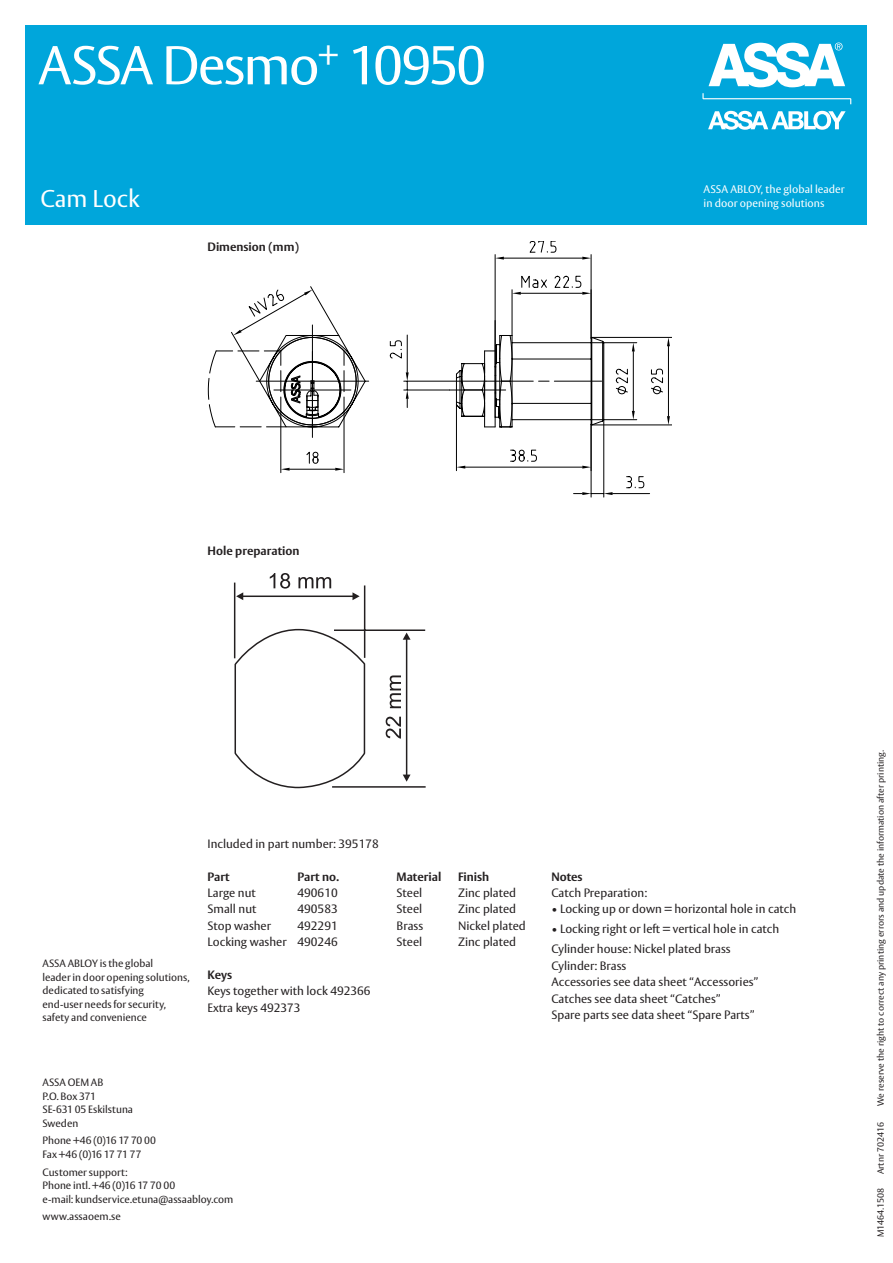
<style>
.page{position:relative;width:893px;height:1263px;background:#fff}
.page>*{position:absolute;margin:0;border:0;box-sizing:border-box;transform-origin:0 0}
.Huvudrubrik_framsida{font:54px "ASSA Vesta";letter-spacing:-.035em;color:#fff}
.Underrubrik_framsida{font:24px "ASSA Vesta";color:#fff}
.Brödtext{font:12px "ASSA Vesta";color:#231f20}
.Punktlista{font:12px "ASSA Vesta";color:#231f20}
.Brödtext_rubrik{font:700 12px "ASSA Vesta";color:#231f20}
.Brödtext_rubrik-2{font:12px "ASSA Vesta";color:#231f20}
.t1{font:10.95px/14px "ASSA Vesta";color:#fff}
.t2{font:10.5px/13.5px "ASSA Vesta";color:#231f20}
.Brödtext-2{font:9px "ASSA Vesta";color:#231f20}
</style>
<div class="page">
<div style="left:26px;top:26px;width:841px;height:199px;background:#00a6db"></div>
<svg style="left:702px;top:93px;width:149px;height:11px"></svg>
<svg style="left:708px;top:111px;width:138px;height:19px"></svg>
<svg style="left:708px;top:43px;width:137px;height:44px"></svg>
<hr style="left:495px;top:255px;width:1px;height:111px;background:#000">
<hr style="left:591px;top:255px;width:1px;height:83px;background:#000">
<hr style="left:504px;top:258px;width:78px;height:1px;background:#000">
<svg style="left:495px;top:257px;width:9px;height:3px"></svg>
<svg style="left:582px;top:257px;width:9px;height:3px"></svg>
<svg style="left:529px;top:242px;width:27px;height:11px"></svg>
<hr style="left:456px;top:405px;width:1px;height:66px;background:#000">
<hr style="left:465px;top:467px;width:117px;height:1px;background:#000">
<svg style="left:456px;top:466px;width:9px;height:3px"></svg>
<svg style="left:582px;top:466px;width:9px;height:3px"></svg>
<svg style="left:510px;top:450px;width:27px;height:12px"></svg>
<hr style="left:591px;top:342px;width:46px;height:1px;background:#000">
<hr style="left:591px;top:419px;width:46px;height:1px;background:#000">
<hr style="left:633px;top:351px;width:1px;height:60px;background:#000">
<svg style="left:632px;top:343px;width:3px;height:8px"></svg>
<svg style="left:632px;top:411px;width:3px;height:9px"></svg>
<svg style="left:616px;top:369px;width:12px;height:25px"></svg>
<hr style="left:592px;top:337px;width:79px;height:1px;background:#000">
<hr style="left:592px;top:425px;width:79px;height:1px;background:#000">
<hr style="left:668px;top:346px;width:1px;height:70px;background:#000">
<svg style="left:667px;top:337px;width:3px;height:9px"></svg>
<svg style="left:667px;top:416px;width:3px;height:9px"></svg>
<svg style="left:651px;top:369px;width:12px;height:25px"></svg>
<hr style="left:281px;top:411px;width:1px;height:62px;background:#000">
<hr style="left:344px;top:411px;width:1px;height:62px;background:#000">
<hr style="left:290px;top:469px;width:45px;height:1px;background:#000">
<svg style="left:281px;top:468px;width:9px;height:3px"></svg>
<svg style="left:335px;top:468px;width:9px;height:3px"></svg>
<svg style="left:306px;top:451px;width:12px;height:13px"></svg>
<hr style="left:591px;top:424px;width:1px;height:73px;background:#000">
<hr style="left:603px;top:419px;width:1px;height:78px;background:#000">
<hr style="left:612px;top:493px;width:38px;height:1px;background:#000">
<svg style="left:574px;top:492px;width:38px;height:3px"></svg>
<svg style="left:626px;top:476px;width:18px;height:12px"></svg>
<svg style="left:208px;top:275px;width:396px;height:153px"></svg>
<hr style="left:234px;top:583px;width:1px;height:75px;background:#231f20">
<hr style="left:332px;top:786px;width:94px;height:2px;background:#231f20">
<hr style="left:364px;top:585px;width:1px;height:73px;background:#231f20">
<hr style="left:334px;top:629px;width:91px;height:2px;background:#231f20">
<hr style="left:243px;top:595px;width:110px;height:2px;background:#231f20">
<svg style="left:236px;top:592px;width:7px;height:8px"></svg>
<svg style="left:352px;top:592px;width:8px;height:8px"></svg>
<hr style="left:406px;top:639px;width:1px;height:136px;background:#231f20">
<svg style="left:403px;top:774px;width:8px;height:8px"></svg>
<svg style="left:403px;top:632px;width:8px;height:8px"></svg>
<svg style="left:270px;top:573px;width:20px;height:16px"></svg>
<svg style="left:298px;top:577px;width:33px;height:11px"></svg>
<svg style="left:386px;top:717px;width:15px;height:22px"></svg>
<svg style="left:390px;top:675px;width:11px;height:33px"></svg>
<svg style="left:234px;top:629px;width:132px;height:160px"></svg>
<p class="Huvudrubrik_framsida" style="left:38px;top:33px;width:449px">ASSA Desmo<sup>+</sup> 10950</p>
<p class="Underrubrik_framsida" style="left:40px;top:184px;width:101px">Cam Lock</p>
<p class="Brödtext_rubrik" style="left:207px;top:239px;width:93px">Dimension (mm)</p>
<p class="t1" style="left:703px;top:183px;width:143px">ASSA ABLOY, the global leader in door opening solutions</p>
<p class="Brödtext_rubrik" style="left:207px;top:543px;width:93px">Hole preparation</p>
<p class="t2" style="left:43px;top:957px;width:149px">ASSA ABLOY is the global<br>leader in door opening solutions, dedicated to satisfying<br>end-user needs for security, safety and convenience</p>
<p class="Brödtext_rubrik-2" style="left:207px;top:836px;width:173px">Included in part number: 395178</p>
<p class="Brödtext_rubrik" style="left:207px;top:869px;width:24px">Part</p>
<p class="Brödtext_rubrik" style="left:297px;top:869px;width:43px">Part no.</p>
<p class="Brödtext_rubrik" style="left:396px;top:869px;width:46px">Material</p>
<p class="Brödtext_rubrik" style="left:458px;top:869px;width:33px">Finish</p>
<p class="Brödtext" style="left:207px;top:885px;width:50px">Large nut</p>
<p class="Brödtext" style="left:297px;top:885px;width:42px">490610</p>
<p class="Brödtext" style="left:396px;top:885px;width:27px">Steel</p>
<p class="Brödtext" style="left:458px;top:885px;width:60px">Zinc plated</p>
<p class="Brödtext" style="left:207px;top:902px;width:50px">Small nut</p>
<p class="Brödtext" style="left:297px;top:902px;width:42px">490583</p>
<p class="Brödtext" style="left:396px;top:902px;width:27px">Steel</p>
<p class="Brödtext" style="left:458px;top:902px;width:60px">Zinc plated</p>
<p class="Brödtext" style="left:207px;top:918px;width:65px">Stop washer</p>
<p class="Brödtext" style="left:297px;top:918px;width:42px">492291</p>
<p class="Brödtext" style="left:396px;top:918px;width:28px">Brass</p>
<p class="Brödtext" style="left:458px;top:918px;width:69px">Nickel plated</p>
<p class="Brödtext" style="left:207px;top:935px;width:132px">Locking washer 490246</p>
<p class="Brödtext" style="left:396px;top:935px;width:27px">Steel</p>
<p class="Brödtext" style="left:458px;top:935px;width:60px">Zinc plated</p>
<p class="Brödtext_rubrik" style="left:207px;top:967px;width:26px">Keys</p>
<p class="Brödtext" style="left:207px;top:984px;width:165px">Keys together with lock 492366</p>
<p class="Brödtext" style="left:207px;top:1000px;width:95px">Extra keys 492373</p>
<p class="t2" style="left:43px;top:1076px;width:92px">ASSA OEM AB<br>P.O. Box 371<br>SE-631 05 Eskilstuna<br>Sweden</p>
<p class="t2" style="left:43px;top:1134px;width:115px">Phone +46 (0)16 17 70 00<br>Fax +46 (0)16 17 71 77</p>
<p class="t2" style="left:43px;top:1166px;width:192px">Customer support:<br>Phone intl. +46 (0)16 17 70 00<br>e-mail: kundservice.etuna@assaabloy.com</p>
<p class="t2" style="left:43px;top:1210px;width:80px">www.assaoem.se</p>
<p class="Brödtext_rubrik" style="left:551px;top:869px;width:33px">Notes</p>
<p class="Brödtext" style="left:551px;top:886px;width:97px">Catch Preparation:</p>
<p class="Punktlista" style="left:551px;top:902px;width:246px">• Locking up or down = horizontal hole in catch</p>
<p class="Punktlista" style="left:551px;top:922px;width:229px">• Locking right or left = vertical hole in catch</p>
<p class="Brödtext" style="left:551px;top:942px;width:181px">Cylinder house: Nickel plated brass</p>
<p class="Brödtext" style="left:551px;top:958px;width:77px">Cylinder: Brass</p>
<p class="Brödtext" style="left:551px;top:975px;width:208px">Accessories see data sheet “Accessories”</p>
<p class="Brödtext" style="left:551px;top:991px;width:171px">Catches see data sheet “Catches”</p>
<p class="Brödtext" style="left:551px;top:1007px;width:204px">Spare parts see data sheet “Spare Parts”</p>
<p class="Brödtext-2" style="left:875px;top:1106px;width:357px;rotate:-90deg">We reserve the right to correct any printing errors and update the information after printing.</p>
<p class="Brödtext-2" style="left:875px;top:1174px;width:54px;rotate:-90deg">Artnr 702416</p>
<p class="Brödtext-2" style="left:875px;top:1237px;width:51px;rotate:-90deg">M1464.1508</p>
</div>
